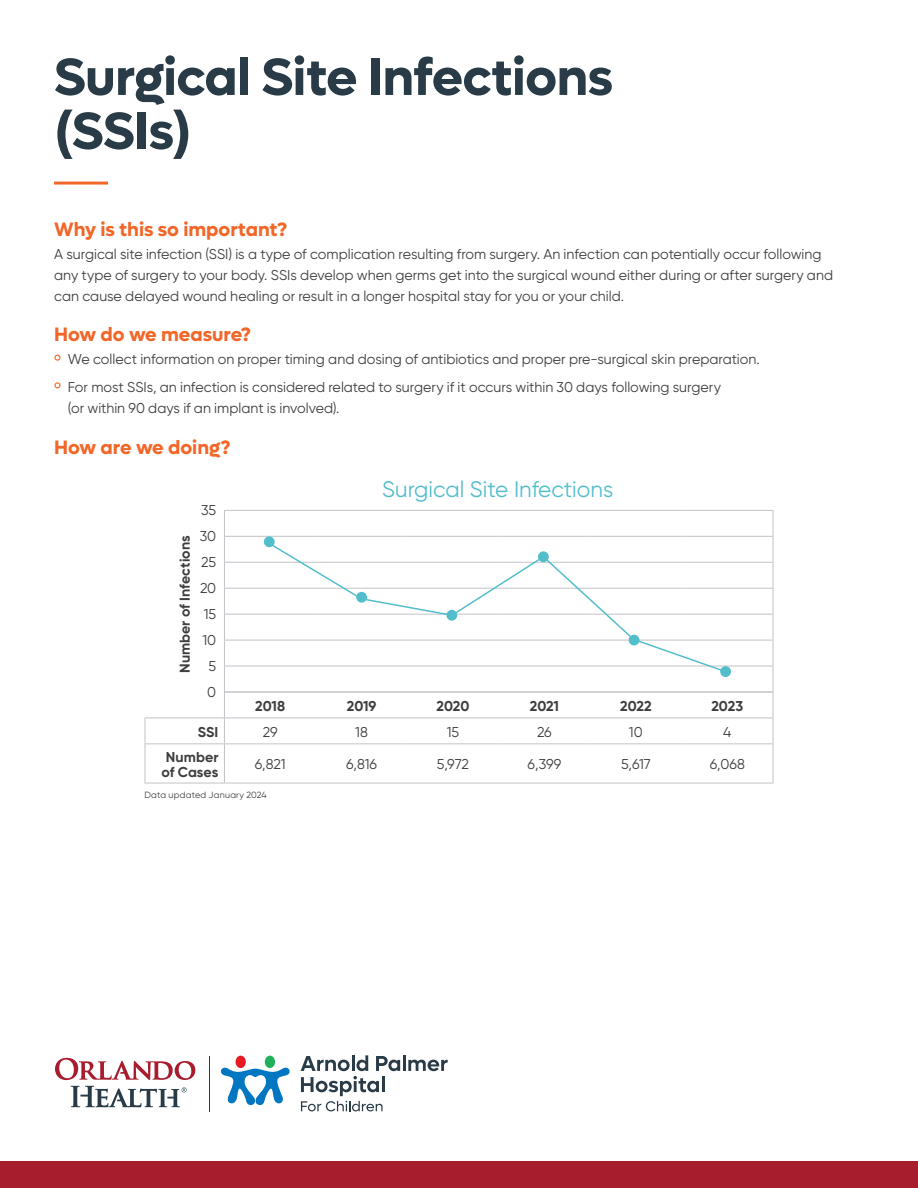
<style>
.page{position:relative;width:918px;height:1188px;background:#fff}
.page>*{position:absolute;margin:0;border:0;box-sizing:border-box;transform-origin:0 0}
.t1{font:700 52.5px/54px "Lufga";letter-spacing:-.01em;color:#283b47}
.t2{font:22.5px "Gilroy";color:#52becb}
.t3{font:700 19.5px "Lufga";color:#f26628}
.t4{font:14.25px/26px "Gilroy";color:#3e3e3f}
.t5{font:700 14.25px/15px "Gilroy";color:#3e3e3f;text-align:center}
.t6{font:9px "Gilroy";letter-spacing:.025em;color:#3e3e3f}
.s1{font-weight:700;font-size:18px;color:#f26628}
</style>
<div class="page">
<div style="left:0;top:1161px;width:918px;height:27px;background:#a81d2e"></div>
<hr style="left:54px;top:182px;width:54px;height:3px;background:#f26628">
<hr style="left:224px;top:510px;width:92px;height:1px;background:#c3c2c8">
<hr style="left:316px;top:510px;width:91px;height:1px;background:#c3c2c8">
<hr style="left:407px;top:510px;width:92px;height:1px;background:#c3c2c8">
<hr style="left:499px;top:510px;width:91px;height:1px;background:#c3c2c8">
<hr style="left:590px;top:510px;width:92px;height:1px;background:#c3c2c8">
<hr style="left:682px;top:510px;width:91px;height:1px;background:#c3c2c8">
<hr style="left:224px;top:536px;width:92px;height:1px;background:#c3c2c8">
<hr style="left:316px;top:536px;width:91px;height:1px;background:#c3c2c8">
<hr style="left:407px;top:536px;width:92px;height:1px;background:#c3c2c8">
<hr style="left:499px;top:536px;width:91px;height:1px;background:#c3c2c8">
<hr style="left:590px;top:536px;width:92px;height:1px;background:#c3c2c8">
<hr style="left:682px;top:536px;width:91px;height:1px;background:#c3c2c8">
<hr style="left:224px;top:562px;width:92px;height:1px;background:#c3c2c8">
<hr style="left:682px;top:562px;width:91px;height:1px;background:#c3c2c8">
<hr style="left:224px;top:588px;width:92px;height:1px;background:#c3c2c8">
<hr style="left:682px;top:588px;width:91px;height:1px;background:#c3c2c8">
<hr style="left:224px;top:614px;width:92px;height:1px;background:#c3c2c8">
<hr style="left:682px;top:614px;width:91px;height:1px;background:#c3c2c8">
<hr style="left:224px;top:640px;width:92px;height:1px;background:#c3c2c8">
<hr style="left:682px;top:640px;width:91px;height:1px;background:#c3c2c8">
<hr style="left:224px;top:666px;width:92px;height:1px;background:#c3c2c8">
<hr style="left:682px;top:666px;width:91px;height:1px;background:#c3c2c8">
<hr style="left:224px;top:718px;width:92px;height:1px;background:#c3c2c8">
<hr style="left:316px;top:718px;width:91px;height:1px;background:#c3c2c8">
<hr style="left:407px;top:718px;width:92px;height:1px;background:#c3c2c8">
<hr style="left:499px;top:718px;width:91px;height:1px;background:#c3c2c8">
<hr style="left:590px;top:718px;width:92px;height:1px;background:#c3c2c8">
<hr style="left:682px;top:718px;width:91px;height:1px;background:#c3c2c8">
<svg style="left:773px;top:511px;width:1px;height:232px"></svg>
<hr style="left:224px;top:743px;width:92px;height:1px;background:#c3c2c8">
<hr style="left:316px;top:743px;width:91px;height:1px;background:#c3c2c8">
<hr style="left:407px;top:743px;width:92px;height:1px;background:#c3c2c8">
<hr style="left:499px;top:743px;width:91px;height:1px;background:#c3c2c8">
<hr style="left:590px;top:743px;width:92px;height:1px;background:#c3c2c8">
<hr style="left:682px;top:743px;width:91px;height:1px;background:#c3c2c8">
<hr style="left:773px;top:744px;width:1px;height:39px;background:#c3c2c8">
<hr style="left:224px;top:783px;width:92px;height:1px;background:#c3c2c8">
<hr style="left:316px;top:783px;width:91px;height:1px;background:#c3c2c8">
<hr style="left:407px;top:783px;width:92px;height:1px;background:#c3c2c8">
<hr style="left:499px;top:783px;width:91px;height:1px;background:#c3c2c8">
<hr style="left:590px;top:783px;width:92px;height:1px;background:#c3c2c8">
<hr style="left:682px;top:783px;width:91px;height:1px;background:#c3c2c8">
<hr style="left:145px;top:718px;width:79px;height:1px;background:#c3c2c8">
<svg style="left:145px;top:718px;width:1px;height:25px"></svg>
<hr style="left:145px;top:743px;width:79px;height:1px;background:#c3c2c8">
<hr style="left:145px;top:744px;width:1px;height:39px;background:#c3c2c8">
<hr style="left:145px;top:783px;width:79px;height:1px;background:#c3c2c8">
<hr style="left:225px;top:691px;width:91px;height:2px;background:#c3c2c8">
<hr style="left:316px;top:691px;width:91px;height:2px;background:#c3c2c8">
<hr style="left:407px;top:691px;width:92px;height:2px;background:#c3c2c8">
<hr style="left:499px;top:691px;width:91px;height:2px;background:#c3c2c8">
<hr style="left:590px;top:691px;width:92px;height:2px;background:#c3c2c8">
<hr style="left:682px;top:691px;width:91px;height:2px;background:#c3c2c8">
<svg style="left:224px;top:511px;width:1px;height:232px"></svg>
<hr style="left:224px;top:744px;width:1px;height:39px;background:#c3c2c8">
<div style="left:720px;top:666px;width:11px;height:11px;background:#52becb;border-radius:50%"></div>
<div style="left:264px;top:536px;width:11px;height:11px;background:#52becb;border-radius:50%"></div>
<svg style="left:267px;top:541px;width:461px;height:133px"></svg>
<div style="left:236px;top:1056px;width:10px;height:12px;background:#e51a23;border-radius:50%"></div>
<svg style="left:221px;top:1067px;width:69px;height:39px"></svg>
<div style="left:265px;top:1056px;width:10px;height:12px;background:#21b259;border-radius:50%"></div>
<hr style="left:403px;top:1055px;width:3px;height:16px;background:#283b47">
<svg style="left:408px;top:1060px;width:40px;height:11px"></svg>
<svg style="left:301px;top:1055px;width:99px;height:56px"></svg>
<svg style="left:55px;top:1058px;width:140px;height:22px"></svg>
<svg style="left:71px;top:1086px;width:116px;height:21px"></svg>
<hr style="left:209px;top:1056px;width:1px;height:55px;background:#283b47">
<h1 class="t1" style="left:54px;top:50px;width:560px">Surgical Site Infections (SSIs)</h1>
<h2 class="t3" style="left:54px;top:217px;width:234px">Why is this so important?</h2>
<p class="t4" style="left:54px;top:243px;width:780px;line-height:21px">A surgical site infection (SSI) is a type of complication resulting from surgery. An infection can potentially occur following any type of surgery to your body. SSIs develop when germs get into the surgical wound either during or after surgery and can cause delayed wound healing or result in a longer hospital stay for you or your child.</p>
<h2 class="t3" style="left:54px;top:322px;width:198px">How do we measure?</h2>
<p class="t4" style="left:54px;top:346px;width:707px"><span class="s1">•</span> We collect information on proper timing and dosing of antibiotics and proper pre-surgical skin preparation.</p>
<p class="t4" style="left:68px;top:376px;width:655px;line-height:21px;text-indent:-14px"><span class="s1">•</span> For most SSIs, an infection is considered related to surgery if it occurs within 30 days following surgery (or within 90 days if an implant is involved).</p>
<h2 class="t3" style="left:54px;top:436px;width:178px">How are we doing?</h2>
<p class="t5" style="left:177px;top:673px;width:139px;rotate:-90deg">Number of Infections</p>
<p class="t4" style="left:200px;top:497px;width:18px;text-align:right">35<br>30<br>25<br>20<br>15<br>10<br>5<br>0</p>
<p class="t2" style="left:382px;top:476px;width:233px">Surgical Site Infections</p>
<p class="t5" style="left:255px;top:698px;width:32px">2018</p>
<p class="t5" style="left:347px;top:698px;width:31px">2019</p>
<p class="t5" style="left:437px;top:698px;width:34px">2020</p>
<p class="t5" style="left:530px;top:698px;width:31px">2021</p>
<p class="t5" style="left:620px;top:698px;width:33px">2022</p>
<p class="t5" style="left:711px;top:698px;width:33px">2023</p>
<p class="t5" style="left:198px;top:724px;width:22px">SSI</p>
<p class="t4" style="left:263px;top:718px;width:16px">29</p>
<p class="t4" style="left:355px;top:718px;width:14px">18</p>
<p class="t4" style="left:447px;top:718px;width:14px">15</p>
<p class="t4" style="left:537px;top:718px;width:16px">26</p>
<p class="t4" style="left:629px;top:718px;width:15px">10</p>
<p class="t4" style="left:723px;top:718px;width:10px">4</p>
<p class="t5" style="left:161px;top:749px;width:59px">Number of Cases</p>
<p class="t4" style="left:255px;top:751px;width:32px">6,821</p>
<p class="t4" style="left:346px;top:751px;width:33px">6,816</p>
<p class="t4" style="left:437px;top:751px;width:34px">5,972</p>
<p class="t4" style="left:528px;top:751px;width:35px">6,399</p>
<p class="t4" style="left:621px;top:751px;width:31px">5,617</p>
<p class="t4" style="left:710px;top:751px;width:37px">6,068</p>
<p class="t6" style="left:145px;top:790px;width:124px">Data updated January 2024</p>
</div>
